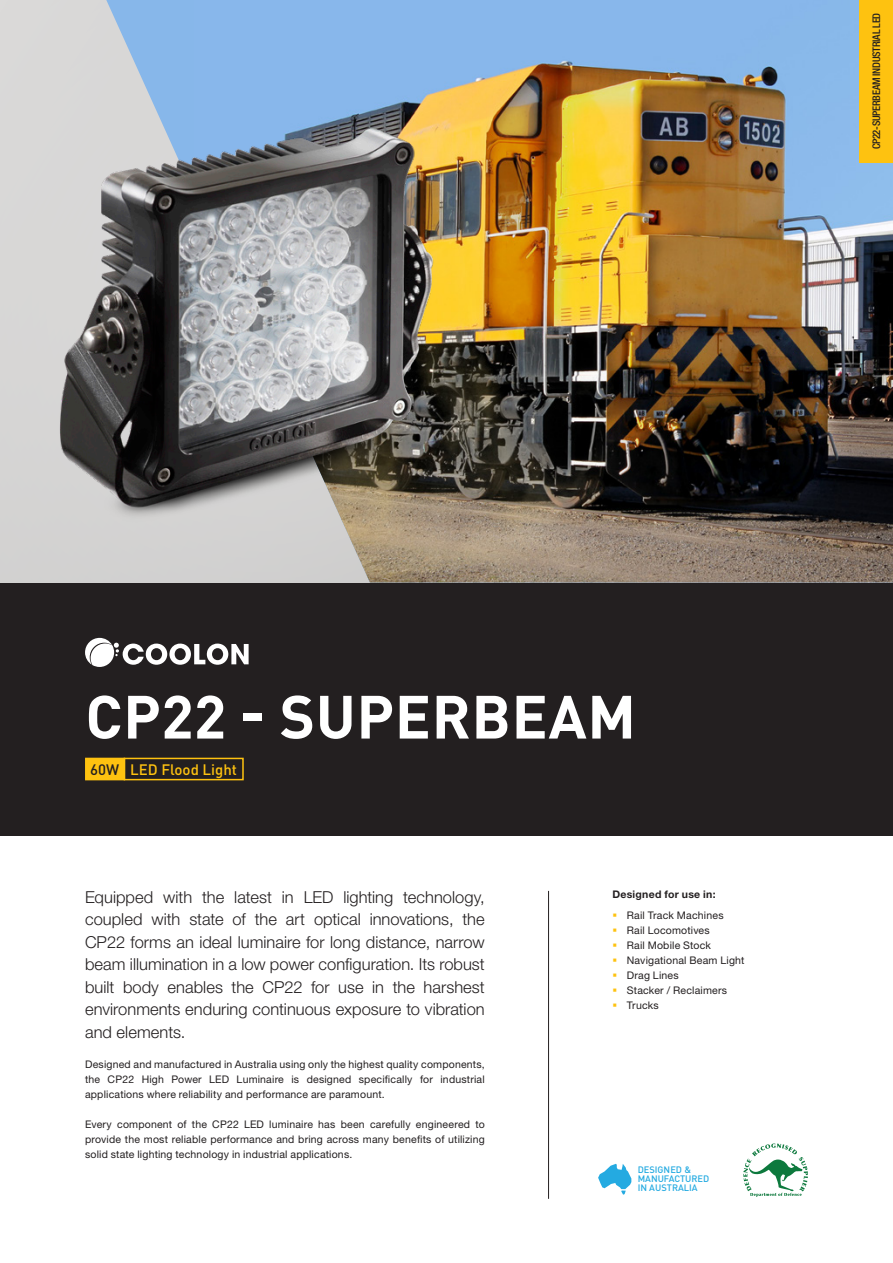
<style>
.page{position:relative;width:893px;height:1263px;background:#fff}
.page>*{position:absolute;margin:0;border:0;box-sizing:border-box;transform-origin:0 0}
.t1{font:700 60px "DIN Pro";letter-spacing:.01em;color:#fff}
.t2{font:300 16.5px/22.5px "Helvetica Neue LT Std";color:#231f20;text-align:justify}
.t3{font:500 15px "DIN Pro";color:#fec210}
.t4{font:500 15px "DIN Pro";color:#231f20}
.t5{font:10.5px/15px "Helvetica Neue LT Std";letter-spacing:.02em;color:#231f20;text-align:justify}
.icon_ft_-_body{font:500 condensed 10.5px "Helvetica Neue LT Std";letter-spacing:-.025em;color:#231f20}
.t6{font:700 10.5px "Helvetica Neue LT Std";letter-spacing:.025em;color:#231f20}
.t7{font:500 9.3px/9.3px "DIN Pro";color:#24aae1}
</style>
<div class="page">
<div style="left:0;top:583px;width:893px;height:253px;background:#231f20"></div>
<svg style="left:743px;top:1143px;width:65px;height:54px"></svg>
<svg style="left:598px;top:1164px;width:33px;height:31px"></svg>
<hr style="left:548px;top:891px;width:1px;height:308px;background:#231f20">
<img style="left:193px;top:0;width:700px;height:583px">
<svg style="left:85px;top:638px;width:164px;height:29px"></svg>
<div style="left:85px;top:758px;width:40px;height:22px;background:#fec210"></div>
<div style="left:124px;top:758px;width:120px;height:22px;border:2px solid #fec210"></div>
<div style="left:860px;top:0;width:33px;height:162px;background:#fec210"></div>
<img style="left:0;top:55px;width:497px;height:528px">
<p class="icon_ft_-_body" style="left:870px;top:149px;width:138px;rotate:-90deg">CP22-SUPERBEAM INDUSTRIAL LED</p>
<p class="t1" style="left:85px;top:676px;width:552px">CP22 - SUPERBEAM</p>
<p class="t4" style="left:90px;top:759px;width:31px">60W</p>
<p class="t3" style="left:130px;top:759px;width:108px">LED Flood Light</p>
<p class="t2" style="left:85px;top:885px;width:401px">Equipped with the latest in LED lighting technology, coupled with state of the art optical innovations, the CP22 forms an ideal luminaire for long distance, narrow beam illumination in a low power configuration. Its robust built body enables the CP22 for use in the harshest environments enduring continuous exposure to vibration and elements.</p>
<p class="t5" style="left:85px;top:1056px;width:401px">Designed and manufactured in Australia using only the highest quality components, the CP22 High Power LED Luminaire is designed specifically for industrial applications where reliability and performance are paramount.</p>
<p class="t5" style="left:85px;top:1116px;width:401px">Every component of the CP22 LED luminaire has been carefully engineered to provide the most reliable performance and bring across many benefits of utilizing solid state lighting technology in industrial applications.</p>
<p class="t6" style="left:612px;top:888px;width:105px">Designed for use in:</p>
<p class="t5" style="left:627px;top:907px;width:98px">Rail Track Machines</p>
<p class="t5" style="left:627px;top:922px;width:84px">Rail Locomotives</p>
<p class="t5" style="left:627px;top:937px;width:86px">Rail Mobile Stock</p>
<p class="t5" style="left:627px;top:952px;width:119px">Navigational Beam Light</p>
<p class="t5" style="left:627px;top:967px;width:53px">Drag Lines</p>
<p class="t5" style="left:627px;top:982px;width:102px">Stacker / Reclaimers</p>
<p class="t5" style="left:627px;top:997px;width:33px">Trucks</p>
<p class="t7" style="left:638px;top:1164px;width:73px">DESIGNED &amp;<br>MANUFACTURED<br>IN AUSTRALIA</p>
</div>
